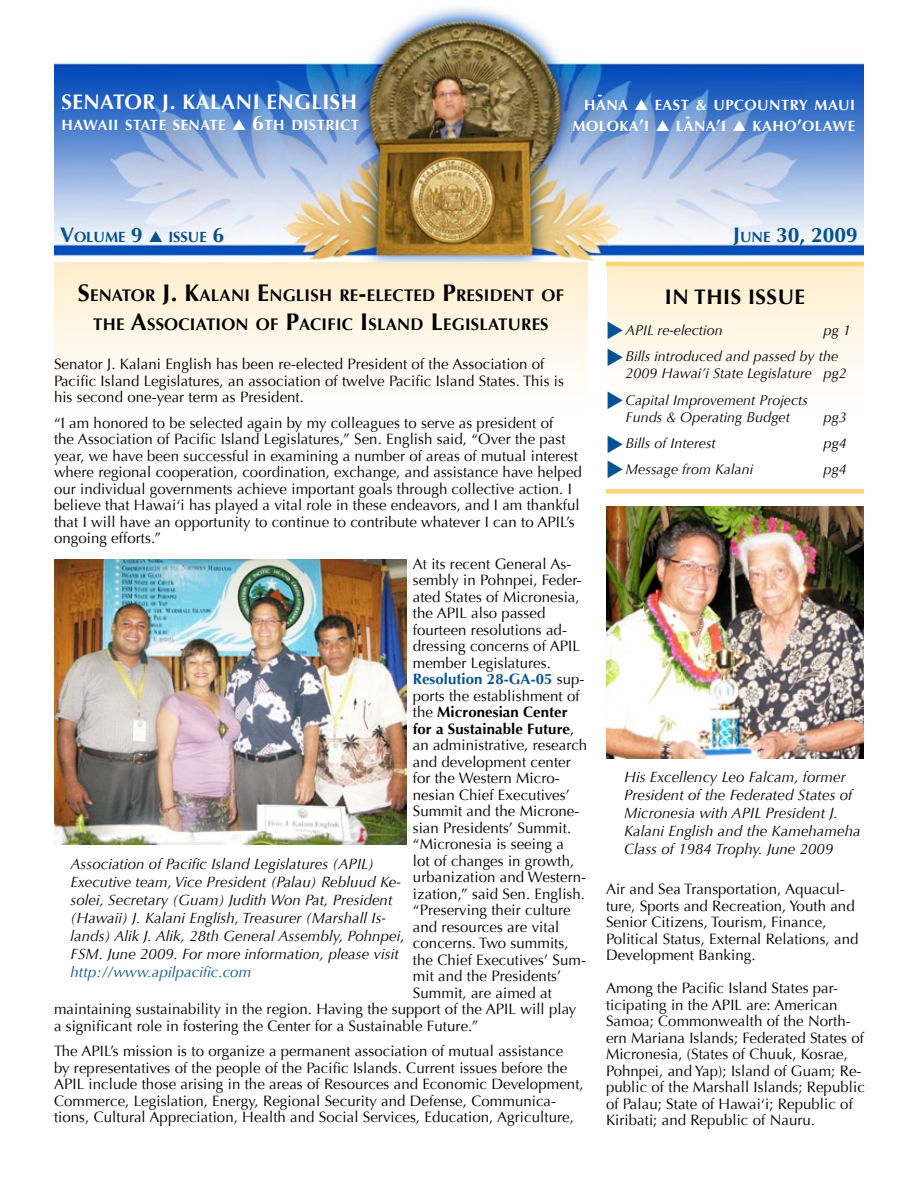
<style>
.page{position:relative;width:918px;height:1188px;background:#fff}
.page>*{position:absolute;margin:0;border:0;box-sizing:border-box;transform-origin:0 0}
.t1{font:700 21px "Optima";letter-spacing:.025em;color:#fff}
.t2{font:700 21px "Optima";color:#045293}
.t3{font:700 21px "Optima";color:#000}
.t4{font:700 16.8px/28.8px "Optima";letter-spacing:.015em;color:#000;text-align:center}
.t5{font:15px/16.5px "Optima";letter-spacing:.005em;color:#000}
.t6{font:italic 15px/18px "Optima";letter-spacing:.005em;color:#000}
.t7{font:700 15px "Optima";letter-spacing:.005em;color:#000}
.t8{font:italic 15px "Optima";letter-spacing:.005em;color:#045293}
.t9{font:700 15px "Optima";letter-spacing:.005em;color:#045293}
.t10{font:700 15px "Optima";color:#fff}
.t11{font:700 14.7px/21px "Optima";letter-spacing:.035em;color:#fff;text-align:right}
.t12{font:700 14.7px "Optima";color:#045293}
.t13{font:italic 14.25px/26.1px "Optima";letter-spacing:.005em;color:#000}
.s1{font-family:"Monotype Sorts";font-weight:400;font-size:15px}
.s2{font-size:21px}
.s3{font-size:15px}
.s4{font-size:16.5px}
.s5{font-size:14.7px}
.s6{font-size:24px}
.s7{font-weight:400;color:#000}
.s8{font-weight:400}
</style>
<div class="page">
<img style="left:54px;top:7px;width:810px;height:270px">
<div style="left:54px;top:262px;width:534px;height:150px;background:linear-gradient(to bottom,#ffedcb,#fff)"></div>
<div style="left:608px;top:263px;width:256px;height:150px;background:linear-gradient(to bottom,#ffeecb,#fff)"></div>
<img style="left:606px;top:506px;width:258px;height:253px">
<img style="left:54px;top:560px;width:352px;height:284px">
<hr style="left:606px;top:262px;width:258px;height:4px;background:#ffd378">
<div style="left:606px;top:489px;width:258px;height:5px;background:#ffd378"></div>
<svg style="left:608px;top:392px;width:15px;height:17px"></svg>
<svg style="left:608px;top:321px;width:15px;height:45px"></svg>
<h1 class="t1" style="left:62px;top:90px;width:297px">Senator J. Kalani English</h1>
<p class="t11" style="left:62px;top:115px;width:299px">HAWAII STATE SENATE <span class="s1">S</span> <span class="s2">6</span>TH DISTRICT</p>
<p class="t10" style="left:597px;top:85px;width:6px">-</p>
<p class="t11" style="left:572px;top:94px;width:284px">HANA <span class="s1">S</span> EAST <span class="s3">&amp;</span> UPCOUNTRY MAUI<br>MOLOKA<span class="s4">’</span>I <span class="s1">S</span> LANA<span class="s4">’</span>I <span class="s1">S</span> KAHO<span class="s4">’</span>OLAWE</p>
<p class="t10" style="left:686px;top:107px;width:6px">-</p>
<p class="t12" style="left:60px;top:228px;width:166px"><span class="s2">V</span>OLUME <span class="s2">9</span> <span class="s1">S</span> ISSUE <span class="s2">6</span></p>
<h1 class="t2" style="left:733px;top:223px;width:126px">J<span class="s5">UNE</span> 30, 2009</h1>
<p class="t4" style="left:78px;top:281px;width:488px"><span class="s6">S</span>ENATOR <span class="s6">J. K</span>ALANI <span class="s6">E</span>NGLISH RE<span class="s6">-</span>ELECTED <span class="s6">P</span>RESIDENT OF<br>THE <span class="s6">A</span>SSOCIATION OF <span class="s6">P</span>ACIFIC <span class="s6">I</span> SLAND <span class="s6">L</span>EGISLATURES</p>
<h1 class="t3" style="left:665px;top:284px;width:42px">IN THIS</h1>
<h1 class="t3" style="left:748px;top:284px;width:12px">ISSUE</h1>
<p class="t13" style="left:626px;top:318px;width:99px">APIL re-election</p>
<p class="t13" style="left:626px;top:318px;width:227px;text-indent:198px">pg 1<br>Bills introduced and passed by the</p>
<p class="t13" style="left:626px;top:361px;width:223px">2009 Hawai’i State Legislature pg2<br>Capital Improvement Projects</p>
<p class="t13" style="left:626px;top:404px;width:166px">Funds &amp; Operating Budget</p>
<p class="t13" style="left:824px;top:404px;width:25px">pg3</p>
<p class="t13" style="left:626px;top:430px;width:92px">Bills of Interest</p>
<p class="t13" style="left:824px;top:430px;width:25px">pg4</p>
<p class="t13" style="left:626px;top:456px;width:129px">Message from Kalani</p>
<p class="t13" style="left:824px;top:456px;width:25px">pg4</p>
<p class="t5" style="left:54px;top:356px;width:511px">Senator J. Kalani English has been re-elected President of the Association of<br>Pacific Island Legislatures, an association of twelve Pacific Island States. This is his second one-year term as President.</p>
<p class="t5" style="left:54px;top:415px;width:529px">“I am honored to be selected again by my colleagues to serve as president of<br>the Association of Pacific Island Legislatures,” Sen. English said, “Over the past year, we have been successful in examining a number of areas of mutual interest where regional cooperation, coordination, exchange, and assistance have helped our individual governments achieve important goals through collective action. I believe that Hawai‘i has played a vital role in these endeavors, and I am thankful that I will have an opportunity to continue to contribute whatever I can to APIL’s ongoing efforts.”</p>
<p class="t5" style="left:413px;top:556px;width:160px">At its recent General As-</p>
<p class="t5" style="left:413px;top:572px;width:170px">sembly in Pohnpei, Feder-</p>
<p class="t5" style="left:413px;top:589px;width:168px">ated States of Micronesia,</p>
<p class="t5" style="left:413px;top:605px;width:134px">the APIL also passed</p>
<p class="t5" style="left:413px;top:622px;width:156px">fourteen resolutions ad-</p>
<p class="t5" style="left:413px;top:638px;width:169px">dressing concerns of APIL</p>
<p class="t5" style="left:413px;top:655px;width:140px">member Legislatures.</p>
<p class="t9" style="left:413px;top:670px;width:173px">Resolution 28-GA-05 <span class="s7">sup-</span></p>
<p class="t5" style="left:413px;top:688px;width:168px">ports the establishment of</p>
<p class="t7" style="left:413px;top:703px;width:156px"><span class="s8">the</span> Micronesian Center</p>
<p class="t7" style="left:413px;top:720px;width:163px">for a Sustainable Future<span class="s8">,</span></p>
<p class="t5" style="left:413px;top:737px;width:176px">an administrative, research</p>
<p class="t5" style="left:413px;top:754px;width:160px">and development center</p>
<p class="t5" style="left:413px;top:770px;width:149px">for the Western Micro-</p>
<p class="t5" style="left:413px;top:787px;width:159px">nesian Chief Executives’</p>
<p class="t5" style="left:413px;top:803px;width:168px">Summit and the Microne-</p>
<p class="t5" style="left:413px;top:820px;width:160px">sian Presidents’ Summit.</p>
<p class="t5" style="left:413px;top:836px;width:152px">“Micronesia is seeing a</p>
<p class="t5" style="left:413px;top:853px;width:163px">lot of changes in growth,</p>
<p class="t5" style="left:413px;top:869px;width:175px">urbanization and Western-</p>
<p class="t5" style="left:413px;top:886px;width:174px">ization,” said Sen. English.</p>
<p class="t5" style="left:413px;top:902px;width:159px">“Preserving their culture</p>
<p class="t5" style="left:413px;top:919px;width:148px">and resources are vital</p>
<p class="t5" style="left:413px;top:935px;width:157px">concerns. Two summits,</p>
<p class="t5" style="left:413px;top:952px;width:175px">the Chief Executives’ Sum-</p>
<p class="t5" style="left:413px;top:968px;width:150px">mit and the Presidents’</p>
<p class="t5" style="left:413px;top:985px;width:140px">Summit, are aimed at</p>
<p class="t5" style="left:54px;top:1001px;width:524px">maintaining sustainability in the region. Having the support of the APIL will play</p>
<p class="t5" style="left:54px;top:1018px;width:426px">a significant role in fostering the Center for a Sustainable Future.”</p>
<p class="t5" style="left:54px;top:1043px;width:531px">The APIL’s mission is to organize a permanent association of mutual assistance<br>by representatives of the people of the Pacific Islands. Current issues before the APIL include those arising in the areas of Resources and Economic Development, Commerce, Legislation, Energy, Regional Security and Defense, Communica&shy;tions, Cultural Appreciation, Health and Social Services, Education, Agriculture,</p>
<p class="t6" style="left:624px;top:768px;width:238px">His Excellency Leo Falcam, former President of the Federated States of Micronesia with APIL President J.<br>Kalani English and the Kamehameha Class of 1984 Trophy. June 2009</p>
<p class="t6" style="left:70px;top:855px;width:336px">Association of Pacific Island Legislatures (APIL)<br>Executive team, Vice President (Palau) Rebluud Ke&shy;solei, Secretary (Guam) Judith Won Pat, President (Hawaii) J. Kalani English, Treasurer (Marshall Is&shy;lands) Alik J. Alik, 28th General Assembly, Pohnpei, FSM. June 2009. For more information, please visit</p>
<p class="t8" style="left:70px;top:963px;width:182px">http://www.apilpacific.com</p>
<p class="t5" style="left:606px;top:881px;width:254px">Air and Sea Transportation, Aquacul&shy;ture, Sports and Recreation, Youth and Senior Citizens, Tourism, Finance, Political Status, External Relations, and Development Banking.</p>
<p class="t5" style="left:606px;top:980px;width:260px">Among the Pacific Island States par&shy;ticipating in the APIL are: American Samoa; Commonwealth of the North&shy;ern Mariana Islands; Federated States of Micronesia, (States of Chuuk, Kosrae, Pohnpei, and Yap); Island of Guam; Re&shy;public of the Marshall Islands; Republic of Palau; State of Hawai‘i; Republic of Kiribati; and Republic of Nauru.</p>
</div>
